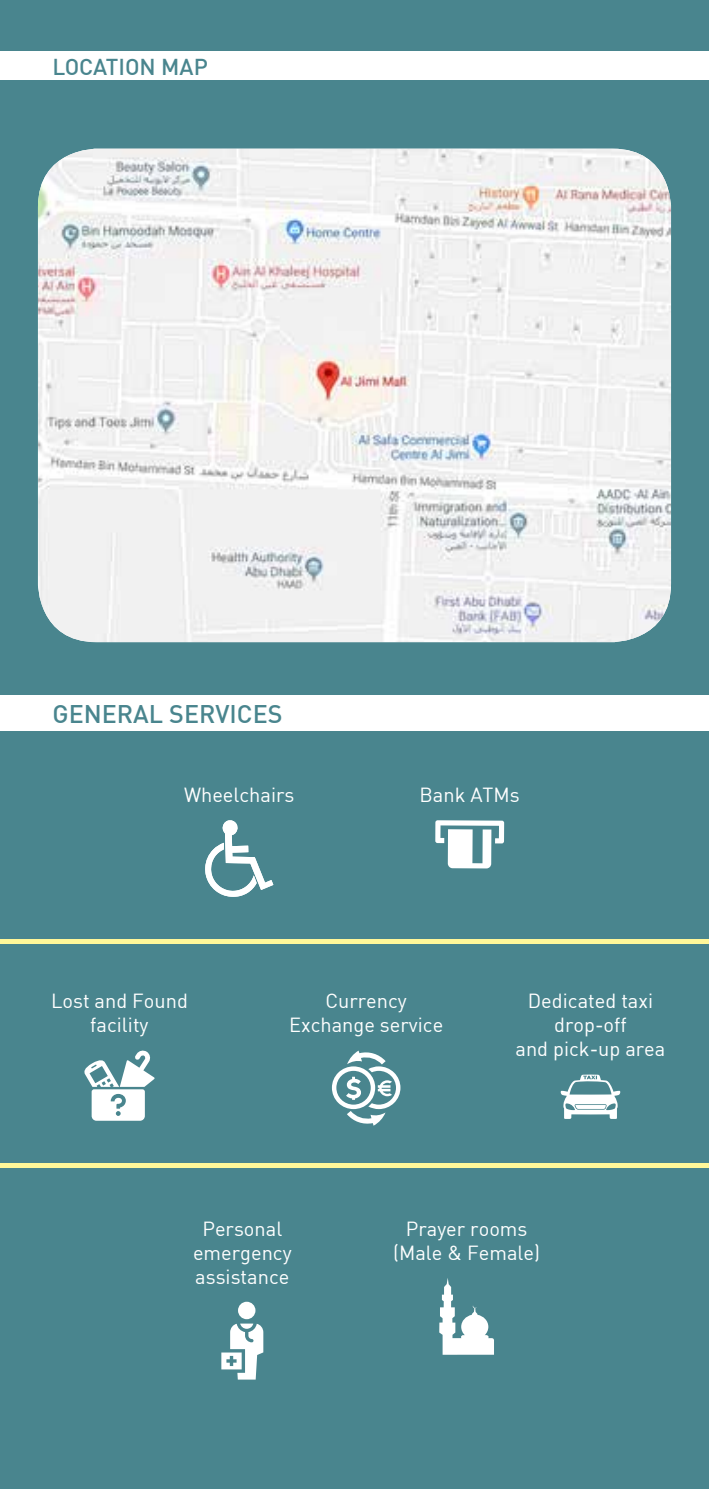
<style>
.page{position:relative;width:709px;height:1489px;background:#fff}
.page>*{position:absolute;margin:0;border:0;box-sizing:border-box;transform-origin:0 0}
.t1{font:500 25px "DIN";color:#49858e}
.t2{font:500 22.5px "DIN";color:#49858e}
.t3{font:20px/24px "DIN";color:#fff;text-align:center}
</style>
<div class="page">
<div style="left:0;top:0;width:709px;height:1488px;background:#49858e"></div>
<img style="left:38px;top:149px;width:633px;height:493px">
<div style="left:0;top:51px;width:709px;height:29px;background:#fff"></div>
<div style="left:0;top:695px;width:709px;height:35px;background:#fff"></div>
<svg style="left:84px;top:1050px;width:70px;height:70px"></svg>
<svg style="left:332px;top:1050px;width:68px;height:75px"></svg>
<svg style="left:221px;top:1323px;width:42px;height:56px"></svg>
<div style="left:238px;top:1301px;width:17px;height:17px;background:#fff;border-radius:50%"></div>
<svg style="left:439px;top:1278px;width:55px;height:76px"></svg>
<svg style="left:560px;top:1074px;width:61px;height:44px"></svg>
<svg style="left:205px;top:820px;width:68px;height:76px"></svg>
<svg style="left:435px;top:820px;width:69px;height:48px"></svg>
<hr style="left:0;top:939px;width:709px;height:4px;background:#fff799">
<hr style="left:0;top:1163px;width:709px;height:4px;background:#fff799">
<p class="t2" style="left:52px;top:52px;width:157px">LOCATION MAP</p>
<p class="t1" style="left:52px;top:697px;width:231px">GENERAL SERVICES</p>
<p class="t3" style="left:184px;top:782px;width:112px">Wheelchairs</p>
<p class="t3" style="left:419px;top:782px;width:102px">Bank ATMs</p>
<p class="t3" style="left:51px;top:988px;width:138px">Lost and Found facility</p>
<p class="t3" style="left:289px;top:988px;width:156px">Currency<br>Exchange service</p>
<p class="t3" style="left:515px;top:988px;width:151px">Dedicated taxi drop-off<br>and pick-up area</p>
<p class="t3" style="left:193px;top:1215px;width:100px">Personal emergency assistance</p>
<p class="t3" style="left:393px;top:1215px;width:148px">Prayer rooms (Male &amp; Female)</p>
</div>
